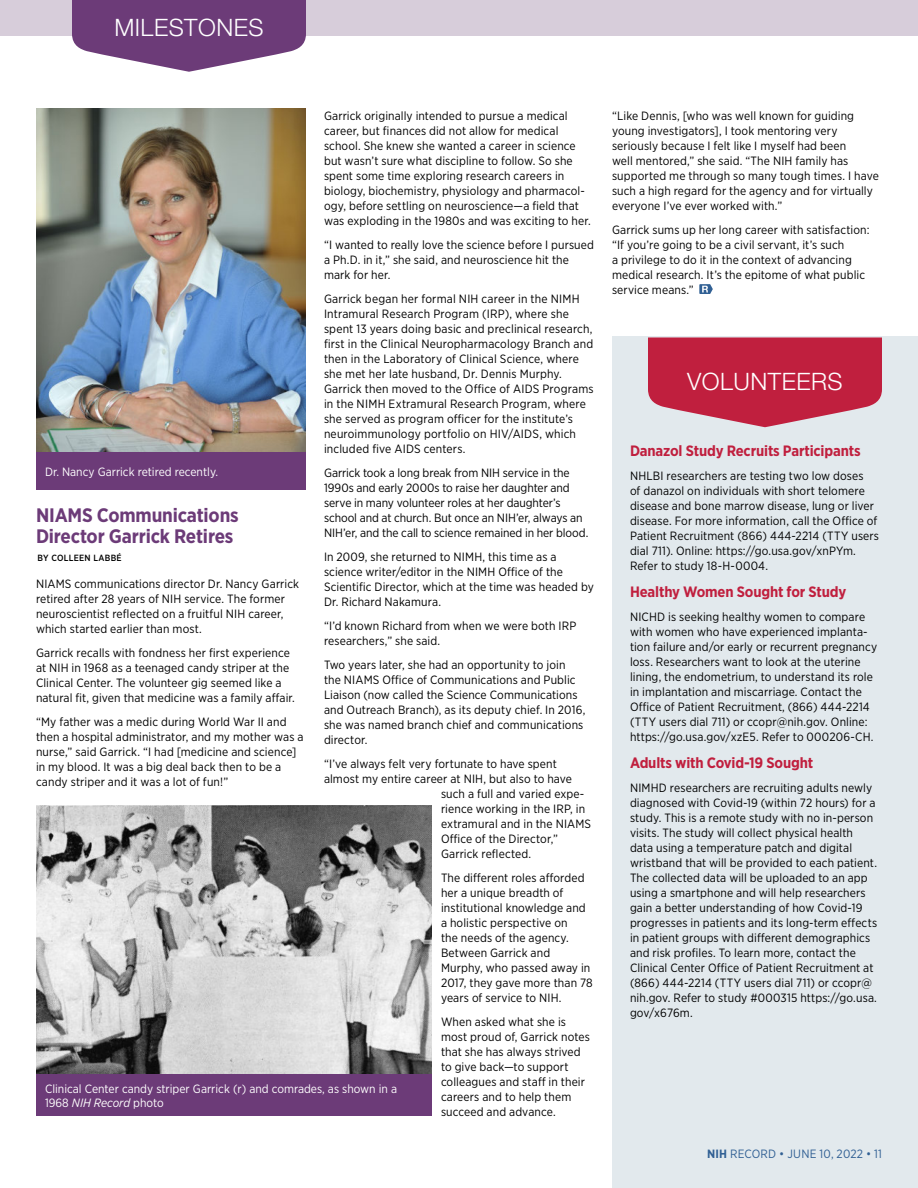
<style>
.page{position:relative;width:918px;height:1188px;background:#fff}
.page>*{position:absolute;margin:0;border:0;box-sizing:border-box;transform-origin:0 0}
.Page_jump{font:300 24px "Helvetica Neue LT Std";letter-spacing:.02em;color:#fff}
.Head__Milestones{font:700 19.5px/21px "Gotham Narrow";letter-spacing:-.01em;color:#6c3b78}
.Head__Volunteers{font:700 15px "Gotham Narrow";letter-spacing:-.01em;color:#c01f3e}
.Body_2__Briefs_and_S{font:12px/15px "Gotham Narrow";letter-spacing:.01em;color:#000}
.Photo_caption_revers{font:12px/13.5px "Gotham Narrow";color:#fff}
.Body_2__Briefs_and_S-2{font:12px "Gotham Narrow";letter-spacing:.015em;color:#316094}
.Byline{font:500 9px "Gotham Narrow";letter-spacing:.03em;color:#000}
.s1{font-style:italic}
.s2{font-weight:700}
</style>
<div class="page">
<div style="left:612px;top:337px;width:306px;height:851px;background:#e2e9ed"></div>
<svg style="left:648px;top:338px;width:234px;height:89px;background:#c43955"></svg>
<div style="left:0;top:0;width:918px;height:36px;background:#d7cdda"></div>
<img style="left:36px;top:108px;width:270px;height:345px">
<svg style="left:72px;top:0;width:234px;height:72px"></svg>
<div style="left:36px;top:453px;width:270px;height:37px;background:#6c3b78"></div>
<svg style="left:699px;top:284px;width:14px;height:10px"></svg>
<img style="left:36px;top:806px;width:396px;height:269px">
<div style="left:36px;top:1075px;width:396px;height:41px;background:#6c3b78"></div>
<p class="Page_jump" style="left:114px;top:13px;width:151px">MILESTONES</p>
<p class="Body_2__Briefs_and_S" style="left:324px;top:108px;width:268px">Garrick originally intended to pursue a medical career, but finances did not allow for medical school. She knew she wanted a career in science but wasn’t sure what discipline to follow. So she spent some time exploring research careers in biology, biochemistry, physiology and pharmacol&shy;ogy, before settling on neuroscience—a field that was exploding in the 1980s and was exciting to her.</p>
<p class="Body_2__Briefs_and_S" style="left:324px;top:237px;width:272px">“I wanted to really love the science before I pursued a Ph.D. in it,” she said, and neuroscience hit the mark for her.</p>
<p class="Body_2__Briefs_and_S" style="left:324px;top:291px;width:271px">Garrick began her formal NIH career in the NIMH Intramural Research Program (IRP), where she spent 13 years doing basic and preclinical research, first in the Clinical Neuropharmacology Branch and then in the Laboratory of Clinical Science, where she met her late husband, Dr. Dennis Murphy.<br>Garrick then moved to the Office of AIDS Programs in the NIMH Extramural Research Program, where she served as program officer for the institute’s neuroimmunology portfolio on HIV/AIDS, which included five AIDS centers.</p>
<p class="Body_2__Briefs_and_S" style="left:324px;top:465px;width:266px">Garrick took a long break from NIH service in the 1990s and early 2000s to raise her daughter and serve in many volunteer roles at her daughter’s school and at church. But once an NIH’er, always an NIH’er, and the call to science remained in her blood.</p>
<p class="Body_2__Briefs_and_S" style="left:324px;top:549px;width:271px">In 2009, she returned to NIMH, this time as a science writer/editor in the NIMH Office of the Scientific Director, which at the time was headed by Dr. Richard Nakamura.</p>
<p class="Body_2__Briefs_and_S" style="left:324px;top:618px;width:254px">“I’d known Richard from when we were both IRP researchers,” she said.</p>
<p class="Body_2__Briefs_and_S" style="left:324px;top:657px;width:263px">Two years later, she had an opportunity to join<br>the NIAMS Office of Communications and Public Liaison (now called the Science Communications and Outreach Branch), as its deputy chief. In 2016, she was named branch chief and communications director.</p>
<p class="Body_2__Briefs_and_S" style="left:324px;top:756px;width:234px">“I’ve always felt very fortunate to have spent</p>
<p class="Body_2__Briefs_and_S" style="left:324px;top:771px;width:250px">almost my entire career at NIH, but also to have</p>
<p class="Body_2__Briefs_and_S" style="left:441px;top:786px;width:145px">such a full and varied expe-</p>
<p class="Body_2__Briefs_and_S" style="left:441px;top:801px;width:146px">rience working in the IRP, in</p>
<p class="Body_2__Briefs_and_S" style="left:441px;top:816px;width:152px">extramural and in the NIAMS</p>
<p class="Body_2__Briefs_and_S" style="left:441px;top:831px;width:119px">Office of the Director,”</p>
<p class="Body_2__Briefs_and_S" style="left:441px;top:846px;width:92px">Garrick reflected.</p>
<p class="Body_2__Briefs_and_S" style="left:441px;top:870px;width:153px">The different roles afforded her a unique breadth of institutional knowledge and a holistic perspective on<br>the needs of the agency.<br>Between Garrick and<br>Murphy, who passed away in<br>2017, they gave more than 78 years of service to NIH.</p>
<p class="Body_2__Briefs_and_S" style="left:441px;top:1014px;width:150px">When asked what she is most proud of, Garrick notes that she has always strived to give back—to support colleagues and staff in their careers and to help them succeed and advance.</p>
<p class="Photo_caption_revers" style="left:45px;top:465px;width:175px">Dr. Nancy Garrick retired recently.</p>
<p class="Head__Milestones" style="left:36px;top:504px;width:204px">NIAMS Communications<br>Director Garrick Retires</p>
<p class="Byline" style="left:38px;top:552px;width:86px">BY COLLEEN LABBÉ</p>
<p class="Body_2__Briefs_and_S" style="left:36px;top:576px;width:265px">NIAMS communications director Dr. Nancy Garrick retired after 28 years of NIH service. The former neuroscientist reflected on a fruitful NIH career, which started earlier than most.</p>
<p class="Body_2__Briefs_and_S" style="left:36px;top:645px;width:260px">Garrick recalls with fondness her first experience at NIH in 1968 as a teenaged candy striper at the Clinical Center. The volunteer gig seemed like a natural fit, given that medicine was a family affair.</p>
<p class="Body_2__Briefs_and_S" style="left:36px;top:714px;width:269px">“My father was a medic during World War II and then a hospital administrator, and my mother was a nurse,” said Garrick. “I had [medicine and science] in my blood. It was a big deal back then to be a candy striper and it was a lot of fun!”</p>
<p class="Photo_caption_revers" style="left:45px;top:1082px;width:354px">Clinical Center candy striper Garrick (r) and comrades, as shown in a<br>1968 <span class="s1">NIH Record</span> photo</p>
<p class="Body_2__Briefs_and_S" style="left:612px;top:108px;width:268px">“Like Dennis, [who was well known for guiding young investigators], I took mentoring very seriously because I felt like I myself had been<br>well mentored,” she said. “The NIH family has supported me through so many tough times. I have such a high regard for the agency and for virtually everyone I’ve ever worked with.”</p>
<p class="Body_2__Briefs_and_S" style="left:612px;top:222px;width:259px">Garrick sums up her long career with satisfaction: “If you’re going to be a civil servant, it’s such<br>a privilege to do it in the context of advancing medical research. It’s the epitome of what public service means.”</p>
<p class="Page_jump" style="left:687px;top:367px;width:157px">VOLUNTEERS</p>
<p class="Head__Volunteers" style="left:630px;top:441px;width:232px">Danazol Study Recruits Participants</p>
<p class="Body_2__Briefs_and_S" style="left:630px;top:468px;width:251px">NHLBI researchers are testing two low doses<br>of danazol on individuals with short telomere disease and bone marrow disease, lung or liver disease. For more information, call the Office of Patient Recruitment (866) 444-2214 (TTY users dial 711). Online: https://go.usa.gov/xnPYm.<br>Refer to study 18-H-0004.</p>
<p class="Head__Volunteers" style="left:630px;top:582px;width:218px">Healthy Women Sought for Study</p>
<p class="Body_2__Briefs_and_S" style="left:630px;top:609px;width:249px">NICHD is seeking healthy women to compare with women who have experienced implanta&shy;tion failure and/or early or recurrent pregnancy loss. Researchers want to look at the uterine lining, the endometrium, to understand its role in implantation and miscarriage. Contact the Office of Patient Recruitment, (866) 444-2214 (TTY users dial 711) or ccopr@nih.gov. Online: https://go.usa.gov/xzE5. Refer to 000206-CH.</p>
<p class="Head__Volunteers" style="left:630px;top:753px;width:185px">Adults with Covid-19 Sought</p>
<p class="Body_2__Briefs_and_S" style="left:630px;top:780px;width:249px">NIMHD researchers are recruiting adults newly diagnosed with Covid-19 (within 72 hours) for a study. This is a remote study with no in-person visits. The study will collect physical health data using a temperature patch and digital wristband that will be provided to each patient.<br>The collected data will be uploaded to an app using a smartphone and will help researchers gain a better understanding of how Covid-19 progresses in patients and its long-term effects in patient groups with different demographics and risk profiles. To learn more, contact the Clinical Center Office of Patient Recruitment at (866) 444-2214 (TTY users dial 711) or ccopr@ nih.gov. Refer to study #000315 https://go.usa. gov/x676m.</p>
<p class="Body_2__Briefs_and_S-2" style="left:707px;top:1146px;width:176px"><span class="s2">NIH</span> RECORD • JUNE 10, 2022 • 11</p>
</div>
